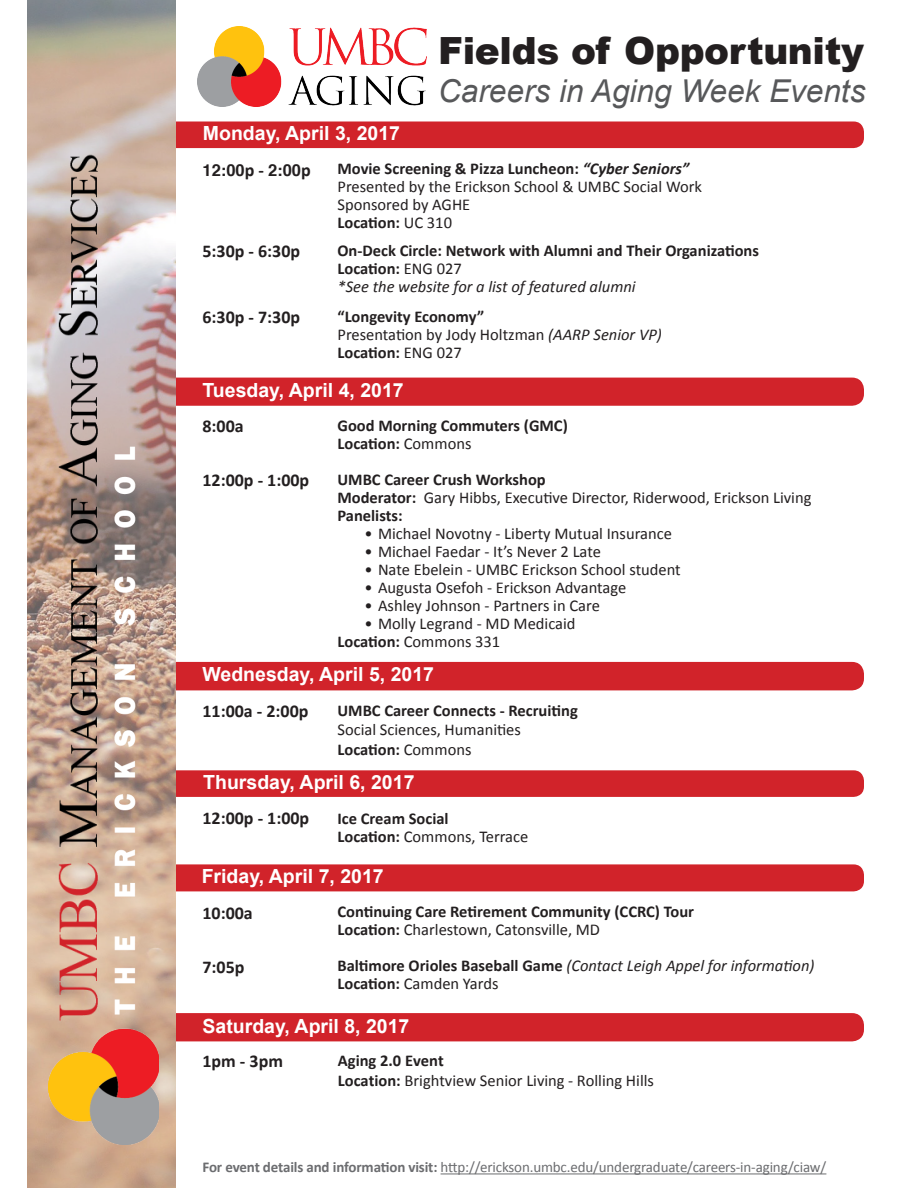
<style>
.page{position:relative;width:918px;height:1188px;background:#fff}
.page>*{position:absolute;margin:0;border:0;box-sizing:border-box;transform-origin:0 0}
.t1{font:900 37.5px "Arial";letter-spacing:-.01em;color:#231f20}
.t2{font:italic 31.5px "Arial";color:#57585a}
.t3{font:700 19.5px "Arial";color:#fff}
.t4{font:700 18px "Calibri";color:#231f20}
.t5{font:16.5px/19.8px "Calibri";color:#231f20}
.t6{font:700 16.5px "Calibri";color:#231f20}
.t7{font:italic 16.5px "Calibri";color:#231f20}
.t8{font:700 16.5px "Helvetica";color:#231f20}
.t9{font:15px "Calibri";letter-spacing:-.01em;color:#6c6d70}
.s1{font-family:"Calibri";font-size:18px}
.s2{font-style:italic}
.s3{font-weight:400}
.s4{font-weight:700}
.s5{font-weight:700;font-style:normal}
</style>
<div class="page">
<div style="left:109px;top:122px;width:755px;height:26px;background:#d1232a;border-radius:10px"></div>
<div style="left:106px;top:378px;width:758px;height:28px;background:#d1232a;border-radius:12px"></div>
<div style="left:106px;top:662px;width:758px;height:28px;background:#d1232a;border-radius:12px"></div>
<div style="left:106px;top:770px;width:758px;height:27px;background:#d1232a;border-radius:10px"></div>
<div style="left:106px;top:864px;width:758px;height:27px;background:#d1232a;border-radius:10px"></div>
<div style="left:106px;top:1013px;width:758px;height:28px;background:#d1232a;border-radius:12px"></div>
<svg style="left:27px;top:0;width:149px;height:1188px;background:#c2aa9c"></svg>
<img style="left:198px;top:26px;width:229px;height:80px">
<hr style="left:441px;top:1173px;width:385px;height:1px;background:#6c6d70">
<img style="left:48px;top:1026px;width:111px;height:118px">
<img style="left:32px;top:132px;width:76px;height:908px">
<img style="left:92px;top:413px;width:54px;height:617px">
<p class="t3" style="left:203px;top:120px;width:199px">Monday, April 3, 2017</p>
<p class="t1" style="left:438px;top:24px;width:427px">Fields of Opportunity</p>
<p class="t2" style="left:438px;top:71px;width:429px">Careers in Aging Week Events</p>
<p class="t8" style="left:202px;top:156px;width:110px">12:00<span class="s1">p -</span> 2:00<span class="s1">p</span></p>
<p class="t6" style="left:338px;top:158px;width:353px">Movie Screening &amp; Pizza Luncheon: <span class="s2">“Cyber Seniors”</span></p>
<p class="t5" style="left:338px;top:177px;width:366px">Presented by the Erickson School &amp; UMBC Social Work</p>
<p class="t5" style="left:338px;top:195px;width:134px">Sponsored by AGHE</p>
<p class="t6" style="left:338px;top:212px;width:116px">Location: <span class="s3">UC 310</span></p>
<p class="t4" style="left:202px;top:240px;width:99px">5:30p - 6:30p</p>
<p class="t6" style="left:338px;top:240px;width:423px">On-Deck Circle: Network with Alumni and Their Organizations</p>
<p class="t6" style="left:338px;top:258px;width:126px">Location: <span class="s3">ENG 027</span></p>
<p class="t7" style="left:338px;top:275px;width:300px">*See the website for a list of featured alumni</p>
<p class="t4" style="left:202px;top:306px;width:99px">6:30p - 7:30p</p>
<p class="t6" style="left:338px;top:306px;width:148px">“Longevity Economy”</p>
<p class="t5" style="left:338px;top:325px;width:326px">Presentation by Jody Holtzman <span class="s2">(AARP Senior VP)</span></p>
<p class="t6" style="left:338px;top:342px;width:126px">Location: <span class="s3">ENG 027</span></p>
<p class="t3" style="left:202px;top:377px;width:203px">Tuesday, April 4, 2017</p>
<p class="t4" style="left:202px;top:415px;width:43px">8:00a</p>
<p class="t4" style="left:202px;top:469px;width:108px">12:00p - 1:00p</p>
<p class="t6" style="left:338px;top:415px;width:232px">Good Morning Commuters (GMC)</p>
<p class="t6" style="left:338px;top:433px;width:135px">Location: <span class="s3">Commons</span></p>
<p class="t6" style="left:338px;top:469px;width:210px">UMBC Career Crush Workshop</p>
<p class="t5" style="left:338px;top:488px;width:476px"><span class="s4">Moderator:</span> Gary Hibbs, Executive Director, Riderwood, Erickson Living</p>
<p class="t6" style="left:338px;top:505px;width:67px">Panelists:</p>
<p class="t5" style="left:364px;top:524px;width:309px">• Michael Novotny - Liberty Mutual Insurance</p>
<p class="t5" style="left:364px;top:542px;width:238px">• Michael Faedar - It’s Never 2 Late</p>
<p class="t5" style="left:364px;top:560px;width:318px">• Nate Ebelein - UMBC Erickson School student</p>
<p class="t5" style="left:364px;top:578px;width:263px">• Augusta Osefoh - Erickson Advantage</p>
<p class="t5" style="left:364px;top:596px;width:237px">• Ashley Johnson - Partners in Care</p>
<p class="t5" style="left:364px;top:614px;width:213px">• Molly Legrand - MD Medicaid</p>
<p class="t5" style="left:337px;top:632px;width:164px"><span class="s4">Location:</span> Commons 331</p>
<p class="t3" style="left:202px;top:661px;width:233px">Wednesday, April 5, 2017</p>
<p class="t4" style="left:202px;top:699px;width:108px">11:00a - 2:00p</p>
<p class="t6" style="left:338px;top:699px;width:242px">UMBC Career Connects - Recruiting</p>
<p class="t5" style="left:338px;top:720px;width:185px">Social Sciences, Humanities</p>
<p class="t6" style="left:338px;top:739px;width:135px">Location: <span class="s3">Commons</span></p>
<p class="t3" style="left:203px;top:769px;width:213px">Thursday, April 6, 2017</p>
<p class="t4" style="left:202px;top:806px;width:108px">12:00p - 1:00p</p>
<p class="t6" style="left:338px;top:808px;width:113px">Ice Cream Social</p>
<p class="t5" style="left:338px;top:826px;width:192px"><span class="s4">Location:</span> Commons, Terrace</p>
<p class="t3" style="left:202px;top:863px;width:184px">Friday, April 7, 2017</p>
<p class="t4" style="left:202px;top:901px;width:52px">10:00a</p>
<p class="t4" style="left:202px;top:955px;width:44px">7:05p</p>
<p class="t6" style="left:338px;top:901px;width:358px">Continuing Care Retirement Community (CCRC) Tour</p>
<p class="t5" style="left:338px;top:920px;width:264px"><span class="s4">Location:</span> Charlestown, Catonsville, MD</p>
<p class="t7" style="left:338px;top:955px;width:479px"><span class="s5">Baltimore Orioles Baseball Game</span> (Contact Leigh Appel for information)</p>
<p class="t5" style="left:338px;top:974px;width:162px"><span class="s4">Location:</span> Camden Yards</p>
<p class="t3" style="left:202px;top:1013px;width:209px">Saturday, April 8, 2017</p>
<p class="t4" style="left:202px;top:1050px;width:82px">1pm - 3pm</p>
<p class="t5" style="left:338px;top:1050px;width:318px"><span class="s4">Aging 2.0 Event<br>Location:</span> Brightview Senior Living - Rolling Hills</p>
<p class="t9" style="left:202px;top:1158px;width:625px"><span class="s4">For event details and information visit:</span> http://erickson.umbc.edu/undergraduate/careers-in-aging/ciaw/</p>
</div>
